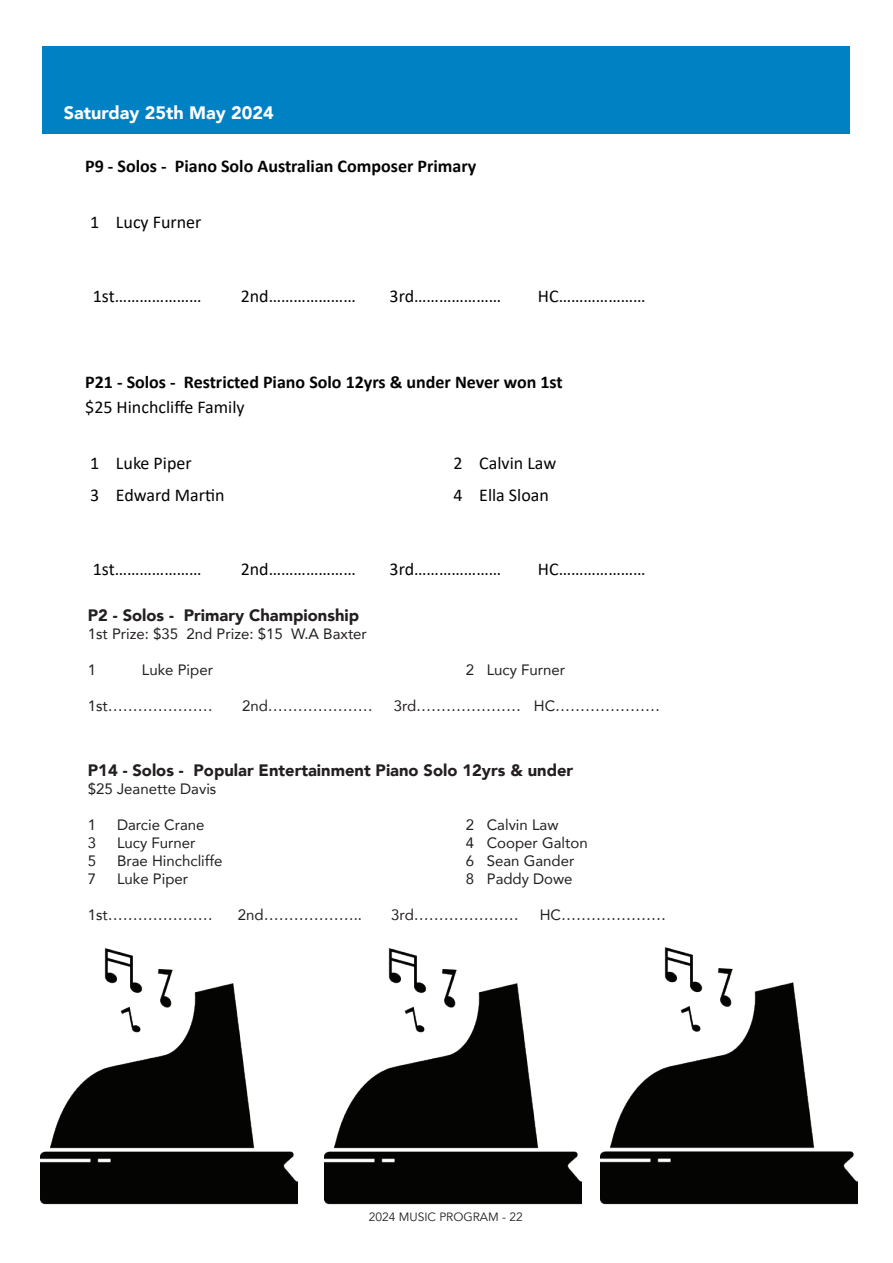
<style>
.page{position:relative;width:893px;height:1263px;background:#fff}
.page>*{position:absolute;margin:0;border:0;box-sizing:border-box;transform-origin:0 0}
.t1{font:18px "Calibri";color:#040503}
.t2{font:700 18px "Calibri";color:#040503}
.t3{font:900 18px "Avenir";color:#fff}
.t4{font:900 16.5px "Avenir";color:#231f20}
.t5{font:15px "Avenir";color:#231f20}
.t6{font:12px "Avenir";color:#231f20}
</style>
<div class="page">
<div style="left:43px;top:47px;width:807px;height:87px;background:#0081c4"></div>
<img style="left:40px;top:948px;width:257px;height:257px">
<img style="left:324px;top:948px;width:257px;height:257px">
<img style="left:600px;top:947px;width:257px;height:257px">
<p class="t3" style="left:64px;top:97px;width:211px">Saturday 25th May 2024</p>
<p class="t2" style="left:85px;top:153px;width:393px">P9 - Solos - Piano Solo Australian Composer Primary</p>
<p class="t1" style="left:90px;top:209px;width:113px">1 Lucy Furner</p>
<p class="t1" style="left:93px;top:283px;width:110px">1st…………………</p>
<p class="t1" style="left:241px;top:283px;width:117px">2nd…………………</p>
<p class="t1" style="left:390px;top:283px;width:113px">3rd…………………</p>
<p class="t1" style="left:538px;top:283px;width:109px">HC…………………</p>
<p class="t2" style="left:85px;top:369px;width:479px">P21 - Solos - Restricted Piano Solo 12yrs &amp; under Never won 1st</p>
<p class="t1" style="left:85px;top:394px;width:161px">$25 Hinchcliffe Family</p>
<p class="t1" style="left:90px;top:451px;width:103px">1 Luke Piper</p>
<p class="t1" style="left:453px;top:451px;width:104px">2 Calvin Law</p>
<p class="t1" style="left:90px;top:483px;width:136px">3 Edward Mardn</p>
<p class="t1" style="left:453px;top:483px;width:97px">4 Ella Sloan</p>
<p class="t1" style="left:93px;top:557px;width:110px">1st…………………</p>
<p class="t1" style="left:241px;top:557px;width:117px">2nd…………………</p>
<p class="t1" style="left:390px;top:557px;width:113px">3rd…………………</p>
<p class="t1" style="left:538px;top:557px;width:109px">HC…………………</p>
<p class="t4" style="left:88px;top:601px;width:273px">P2 - Solos - Primary Championship</p>
<p class="t5" style="left:88px;top:622px;width:281px">1st Prize: $35 2nd Prize: $15 W.A Baxter</p>
<p class="t5" style="left:88px;top:658px;width:10px">1</p>
<p class="t5" style="left:142px;top:658px;width:73px">Luke Piper</p>
<p class="t5" style="left:466px;top:658px;width:101px">2 Lucy Furner</p>
<p class="t5" style="left:88px;top:694px;width:127px">1st…………………</p>
<p class="t5" style="left:242px;top:694px;width:132px">2nd…………………</p>
<p class="t5" style="left:394px;top:694px;width:268px">3rd………………… HC…………………</p>
<p class="t4" style="left:88px;top:756px;width:487px">P14 - Solos - Popular Entertainment Piano Solo 12yrs &amp; under</p>
<p class="t5" style="left:88px;top:777px;width:130px">$25 Jeanette Davis</p>
<p class="t5" style="left:88px;top:813px;width:10px">1</p>
<p class="t5" style="left:117px;top:813px;width:89px">Darcie Crane</p>
<p class="t5" style="left:466px;top:813px;width:94px">2 Calvin Law</p>
<p class="t5" style="left:88px;top:831px;width:10px">3</p>
<p class="t5" style="left:117px;top:831px;width:80px">Lucy Furner</p>
<p class="t5" style="left:466px;top:831px;width:123px">4 Cooper Galton</p>
<p class="t5" style="left:88px;top:849px;width:10px">5</p>
<p class="t5" style="left:117px;top:849px;width:107px">Brae Hinchcliffe</p>
<p class="t5" style="left:466px;top:849px;width:110px">6 Sean Gander</p>
<p class="t5" style="left:88px;top:867px;width:10px">7</p>
<p class="t5" style="left:117px;top:867px;width:73px">Luke Piper</p>
<p class="t5" style="left:466px;top:867px;width:108px">8 Paddy Dowe</p>
<p class="t5" style="left:88px;top:903px;width:127px">1st…………………</p>
<p class="t5" style="left:238px;top:903px;width:126px">2nd………………..</p>
<p class="t5" style="left:391px;top:903px;width:129px">3rd…………………</p>
<p class="t5" style="left:540px;top:903px;width:128px">HC…………………</p>
<p class="t6" style="left:369px;top:1210px;width:155px">2024 MUSIC PROGRAM - 22</p>
</div>
